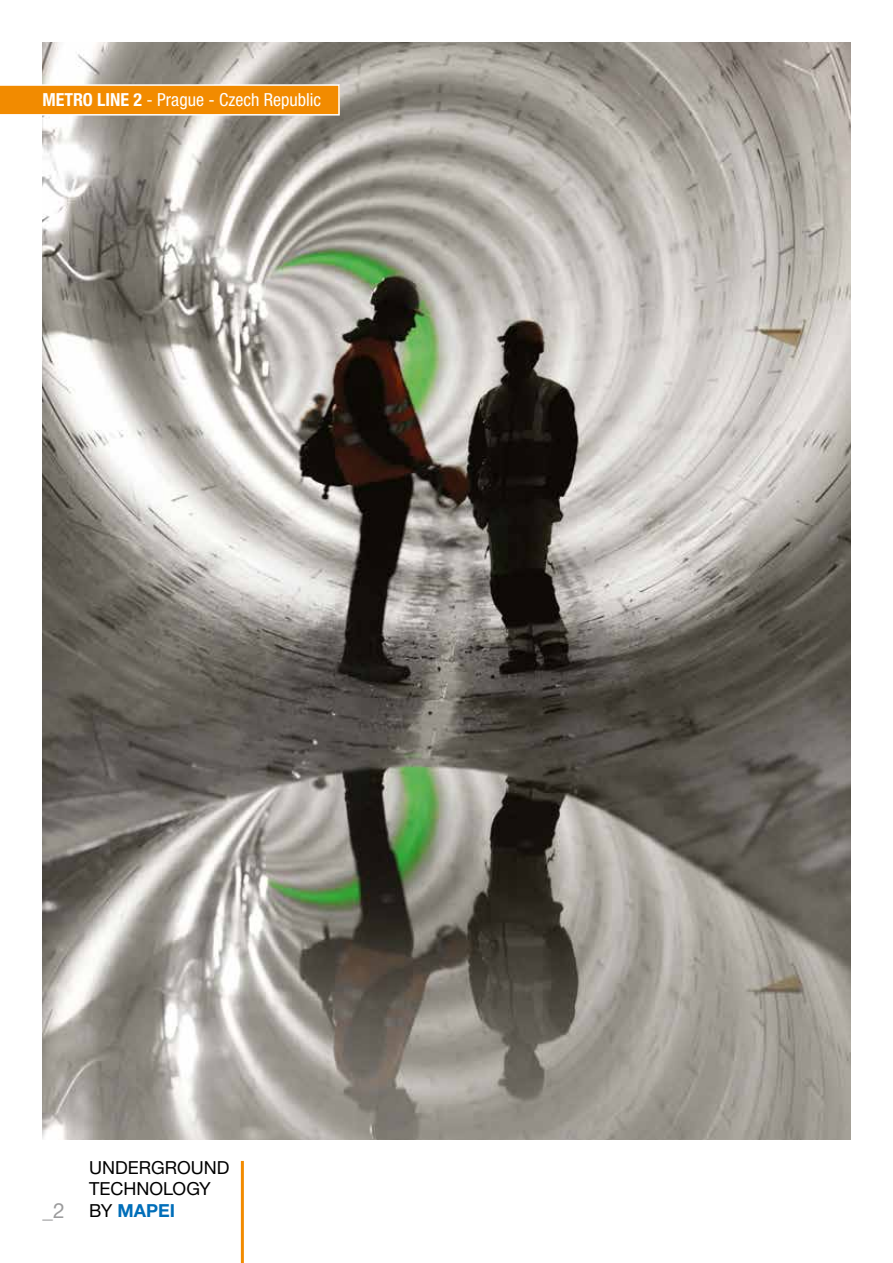
<style>
.page{position:relative;width:893px;height:1263px;background:#fff}
.page>*{position:absolute;margin:0;border:0;box-sizing:border-box;transform-origin:0 0}
.t1{font:21px "Helvetica Neue LTW1 G";color:#9c9c9d}
.t2{font:condensed 18px "Helvetica Neue LTW1 G";color:#fff}
.t3{font:18px/21.6px "Helvetica Neue LTW1 G";color:#000}
.s1{font-weight:700}
.s2{font-weight:700;color:#006eb9}
</style>
<div class="page">
<img style="left:43px;top:43px;width:807px;height:1097px">
<svg style="left:0;top:84px;width:340px;height:32px;background:#f1971c"></svg>
<hr style="left:241px;top:1161px;width:3px;height:102px;background:#f28b00">
<p class="t2" style="left:43px;top:89px;width:280px"><span class="s1">METRO LINE 2</span> - Prague - Czech Republic</p>
<p class="t1" style="left:43px;top:1198px;width:24px">_2</p>
<p class="t3" style="left:89px;top:1156px;width:142px">UNDERGROUND<br>TECHNOLOGY<br>BY <span class="s2">MAPEI</span></p>
</div>
